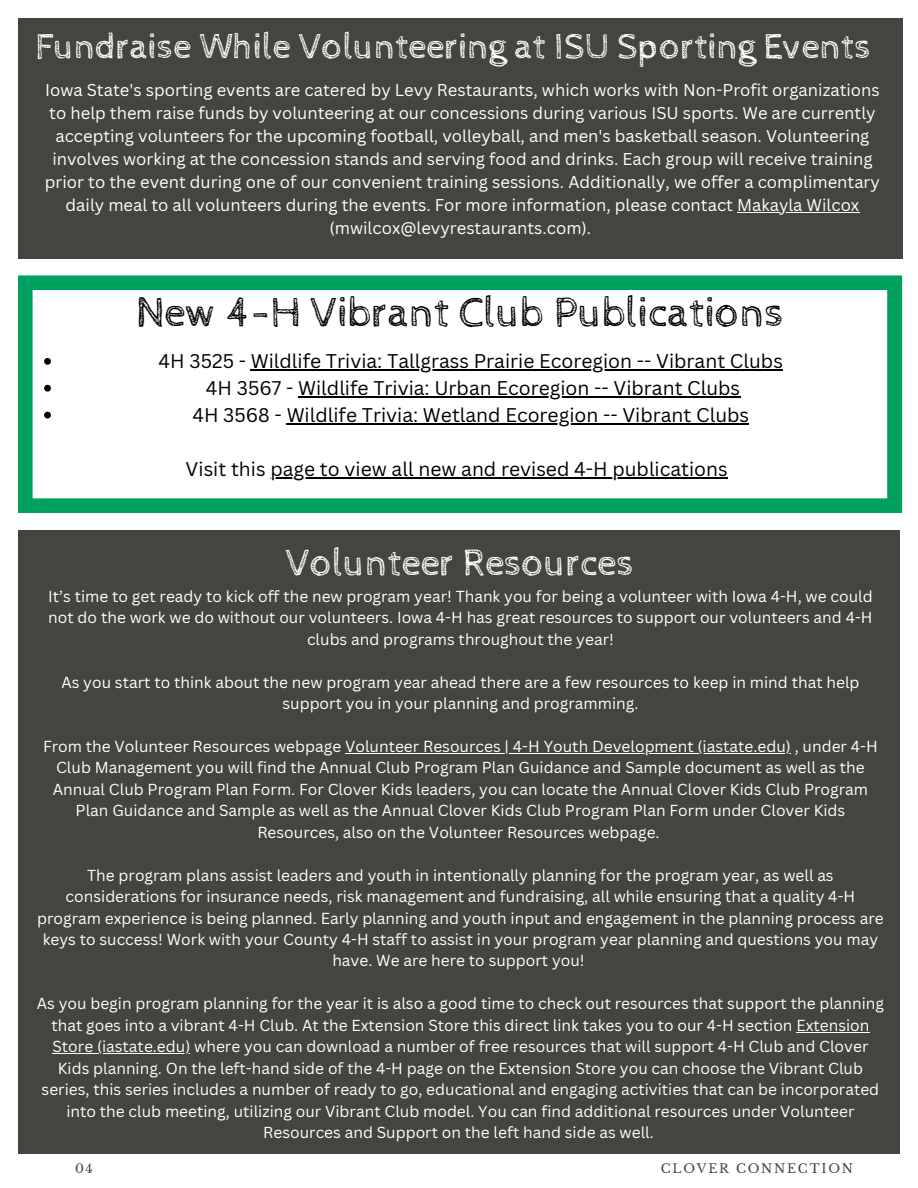
<style>
.page{position:relative;width:918px;height:1188px;background:#fff}
.page>*{position:absolute;margin:0;border:0;box-sizing:border-box;transform-origin:0 0}
.t1{font:42.75px "Cabin Sketch";color:#000}
.t2{font:38.4px "Cabin Sketch";color:#fff}
.t3{font:36.3px "Cabin Sketch";color:#fff}
.t4{font:19.35px "Canva Sans";color:#000}
.t5{font:16.65px/23px "Canva Sans";color:#fff;text-align:center}
.t6{font:15.45px/21.5px "Canva Sans";color:#fff;text-align:center}
.t7{font:12.45px "Libre Baskerville";letter-spacing:.14em;color:#444440}
</style>
<div class="page">
<div style="left:18px;top:530px;width:882px;height:623px;background:#444440"></div>
<hr style="left:345px;top:753px;width:446px;height:1px;background:#fff">
<hr style="left:796px;top:1032px;width:73px;height:1px;background:#fff">
<hr style="left:52px;top:1053px;width:138px;height:1px;background:#fff">
<div style="left:18px;top:18px;width:884px;height:241px;background:#444440"></div>
<hr style="left:737px;top:212px;width:122px;height:1px;background:#fff">
<svg style="left:18px;top:275px;width:884px;height:238px"></svg>
<svg style="left:44px;top:358px;width:7px;height:7px"></svg>
<hr style="left:251px;top:369px;width:532px;height:2px;background:#000">
<svg style="left:44px;top:385px;width:7px;height:7px"></svg>
<hr style="left:298px;top:396px;width:442px;height:2px;background:#000">
<svg style="left:44px;top:412px;width:7px;height:6px"></svg>
<hr style="left:287px;top:423px;width:462px;height:2px;background:#000">
<hr style="left:270px;top:477px;width:458px;height:1px;background:#000">
<p class="t3" style="left:35px;top:26px;width:837px">Fundraise While Volunteering at ISU Sporting Events</p>
<p class="t5" style="left:45px;top:78px;width:837px">Iowa State's sporting events are catered by Levy Restaurants, which works with Non-Profit organizations to help them raise funds by volunteering at our concessions during various ISU sports. We are currently accepting volunteers for the upcoming football, volleyball, and men's basketball season. Volunteering involves working at the concession stands and serving food and drinks. Each group will receive training prior to the event during one of our convenient training sessions. Additionally, we offer a complimentary daily meal to all volunteers during the events. For more information, please contact Makayla Wilcox (mwilcox@levyrestaurants.com).</p>
<p class="t1" style="left:136px;top:289px;width:649px">New 4-H Vibrant Club Publications</p>
<p class="t4" style="left:159px;top:348px;width:626px">4H 3525 - Wildlife Trivia: Tallgrass Prairie Ecoregion -- Vibrant Clubs</p>
<p class="t4" style="left:206px;top:374px;width:536px">4H 3567 - Wildlife Trivia: Urban Ecoregion -- Vibrant Clubs</p>
<p class="t4" style="left:192px;top:401px;width:558px">4H 3568 - Wildlife Trivia: Wetland Ecoregion -- Vibrant Clubs</p>
<p class="t4" style="left:186px;top:455px;width:544px">Visit this page to view all new and revised 4-H publications</p>
<p class="t2" style="left:286px;top:541px;width:350px">Volunteer Resources</p>
<p class="t6" style="left:48px;top:585px;width:826px">It’s time to get ready to kick off the new program year! Thank you for being a volunteer with Iowa 4-H, we could not do the work we do without our volunteers. Iowa 4-H has great resources to support our volunteers and 4-H clubs and programs throughout the year!</p>
<p class="t6" style="left:61px;top:671px;width:800px">As you start to think about the new program year ahead there are a few resources to keep in mind that help support you in your planning and programming.</p>
<p class="t6" style="left:43px;top:735px;width:836px">From the Volunteer Resources webpage Volunteer Resources | 4-H Youth Development (iastate.edu) , under 4-H Club Management you will find the Annual Club Program Plan Guidance and Sample document as well as the Annual Club Program Plan Form. For Clover Kids leaders, you can locate the Annual Clover Kids Club Program Plan Guidance and Sample as well as the Annual Clover Kids Club Program Plan Form under Clover Kids Resources, also on the Volunteer Resources webpage.</p>
<p class="t6" style="left:37px;top:864px;width:848px">The program plans assist leaders and youth in intentionally planning for the program year, as well as considerations for insurance needs, risk management and fundraising, all while ensuring that a quality 4-H program experience is being planned. Early planning and youth input and engagement in the planning process are keys to success! Work with your County 4-H staff to assist in your program year planning and questions you may have. We are here to support you!</p>
<p class="t6" style="left:37px;top:993px;width:849px">As you begin program planning for the year it is also a good time to check out resources that support the planning that goes into a vibrant 4-H Club. At the Extension Store this direct link takes you to our 4-H section Extension Store (iastate.edu) where you can download a number of free resources that will support 4-H Club and Clover Kids planning. On the left-hand side of the 4-H page on the Extension Store you can choose the Vibrant Club series, this series includes a number of ready to go, educational and engaging activities that can be incorporated into the club meeting, utilizing our Vibrant Club model. You can find additional resources under Volunteer Resources and Support on the left hand side as well.</p>
<p class="t7" style="left:75px;top:1161px;width:19px">04</p>
<p class="t7" style="left:661px;top:1161px;width:194px">CLOVER CONNECTION</p>
</div>
